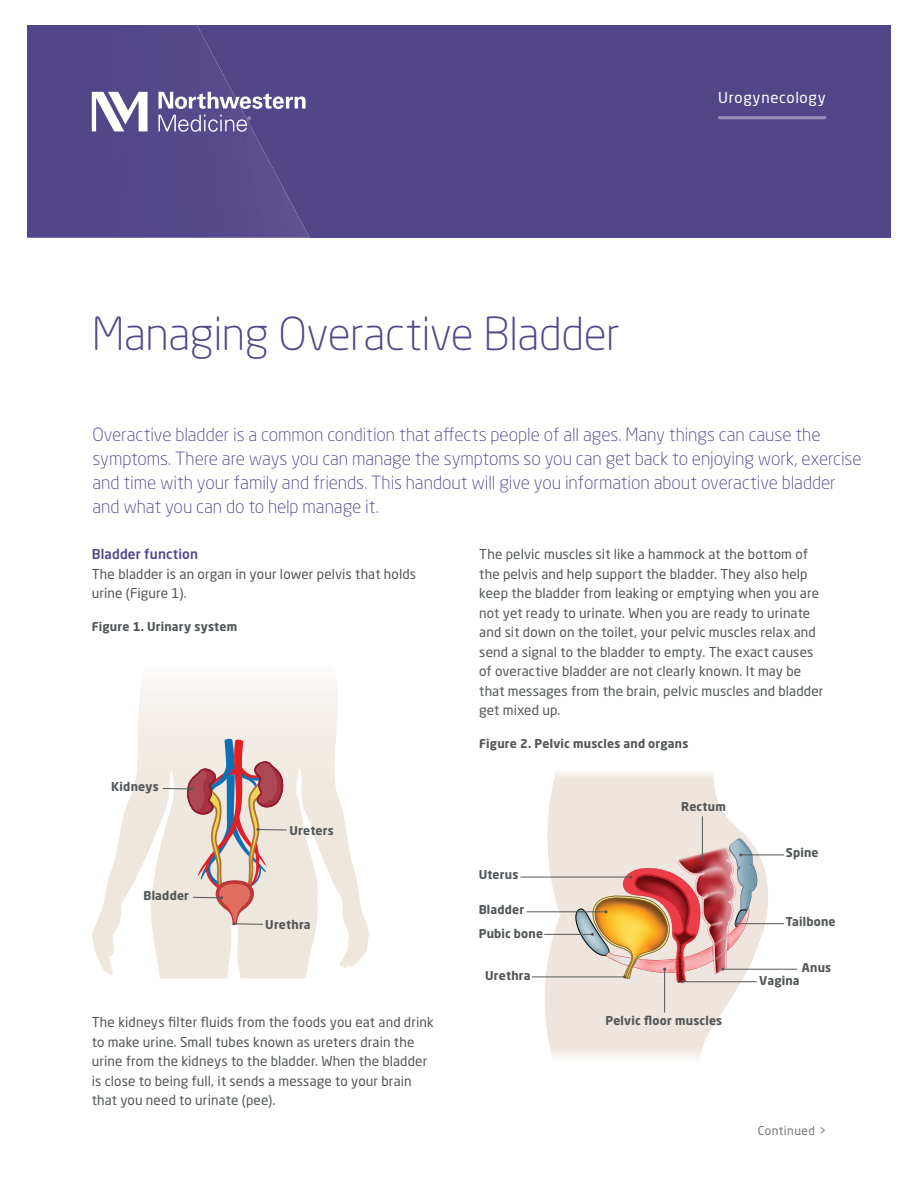
<style>
.page{position:relative;width:918px;height:1188px;background:#fff}
.page>*{position:absolute;margin:0;border:0;box-sizing:border-box;transform-origin:0 0}
.t1{font:300 45px "Neo Sans Pro";letter-spacing:-.01em;color:#524689}
.t2{font:300 18px/24px "Neo Sans Pro";letter-spacing:-.005em;color:#524689}
.t3{font:15px "Neo Sans Pro";letter-spacing:.045em;color:#fff}
.t4{font:13.5px/19.5px "Neo Sans Pro";letter-spacing:.01em;color:#535759}
.t5{font:500 13.5px "Neo Sans Pro";letter-spacing:.015em;color:#524689}
.t6{font:700 12px/24px "Neo Sans Pro";letter-spacing:.015em;color:#535759}
.t7{font:12px "Neo Sans Pro";letter-spacing:.04em;color:#747476}
</style>
<div class="page">
<div style="left:0;top:0;width:918px;height:238px;background:#524689"></div>
<img style="left:27px;top:25px;width:283px;height:213px">
<svg style="left:92px;top:683px;width:226px;height:295px"></svg>
<svg style="left:162px;top:738px;width:125px;height:187px;background:#d7beb8"></svg>
<hr style="left:526px;top:911px;width:80px;height:1px;background:#535759">
<hr style="left:532px;top:977px;width:93px;height:1px;background:#535759">
<hr style="left:723px;top:969px;width:74px;height:1px;background:#535759">
<hr style="left:736px;top:923px;width:48px;height:1px;background:#535759">
<hr style="left:741px;top:855px;width:43px;height:1px;background:#535759">
<hr style="left:520px;top:877px;width:111px;height:1px;background:#535759">
<svg style="left:543px;top:773px;width:220px;height:285px;background:#e6cfc5"></svg>
<div style="left:0;top:0;width:918px;height:25px;background:#fff"></div>
<div style="left:0;top:0;width:27px;height:469px;background:#fff"></div>
<div style="left:891px;top:0;width:27px;height:670px;background:#fff"></div>
<hr style="left:718px;top:116px;width:108px;height:3px;background:#9a8eb9">
<svg style="left:159px;top:92px;width:147px;height:17px"></svg>
<svg style="left:92px;top:92px;width:56px;height:39px"></svg>
<svg style="left:159px;top:115px;width:92px;height:17px"></svg>
<h1 class="t1" style="left:92px;top:307px;width:530px">Managing Overactive Bladder</h1>
<p class="t3" style="left:718px;top:89px;width:109px">Urogynecology</p>
<p class="t2" style="left:92px;top:423px;width:771px">Overactive bladder is a common condition that affects people of all ages. Many things can cause the symptoms. There are ways you can manage the symptoms so you can get back to enjoying work, exercise and time with your family and friends. This handout will give you information about overactive bladder and what you can do to help manage it.</p>
<p class="t5" style="left:92px;top:546px;width:108px">Bladder function</p>
<p class="t4" style="left:92px;top:564px;width:326px">The bladder is an organ in your lower pelvis that holds urine (Figure 1).</p>
<p class="t6" style="left:92px;top:614px;width:147px">Figure 1. Urinary system</p>
<p class="t6" style="left:111px;top:774px;width:49px">Kidneys</p>
<p class="t6" style="left:143px;top:883px;width:47px">Bladder</p>
<p class="t6" style="left:289px;top:818px;width:46px">Ureters</p>
<p class="t6" style="left:265px;top:912px;width:47px">Urethra</p>
<p class="t4" style="left:92px;top:1012px;width:344px">The kidneys filter fluids from the foods you eat and drink to make urine. Small tubes known as ureters drain the urine from the kidneys to the bladder. When the bladder is close to being full, it sends a message to your brain that you need to urinate (pee).</p>
<p class="t4" style="left:479px;top:544px;width:346px">The pelvic muscles sit like a hammock at the bottom of the pelvis and help support the bladder. They also help keep the bladder from leaking or emptying when you are not yet ready to urinate. When you are ready to urinate and sit down on the toilet, your pelvic muscles relax and send a signal to the bladder to empty. The exact causes of overactive bladder are not clearly known. It may be that messages from the brain, pelvic muscles and bladder get mixed up.</p>
<p class="t6" style="left:479px;top:731px;width:211px">Figure 2. Pelvic muscles and organs</p>
<p class="t6" style="left:479px;top:863px;width:41px">Uterus</p>
<p class="t6" style="left:681px;top:794px;width:46px">Rectum</p>
<p class="t6" style="left:786px;top:840px;width:34px">Spine</p>
<p class="t6" style="left:479px;top:897px;width:66px">Bladder<br>Pubic bone</p>
<p class="t6" style="left:485px;top:963px;width:47px">Urethra</p>
<p class="t6" style="left:759px;top:968px;width:42px">Vagina</p>
<p class="t6" style="left:786px;top:909px;width:51px">Tailbone</p>
<p class="t6" style="left:802px;top:955px;width:31px">Anus</p>
<p class="t6" style="left:605px;top:1008px;width:119px">Pelvic floor muscles</p>
<p class="t7" style="left:758px;top:1123px;width:70px">Continued &gt;</p>
</div>
